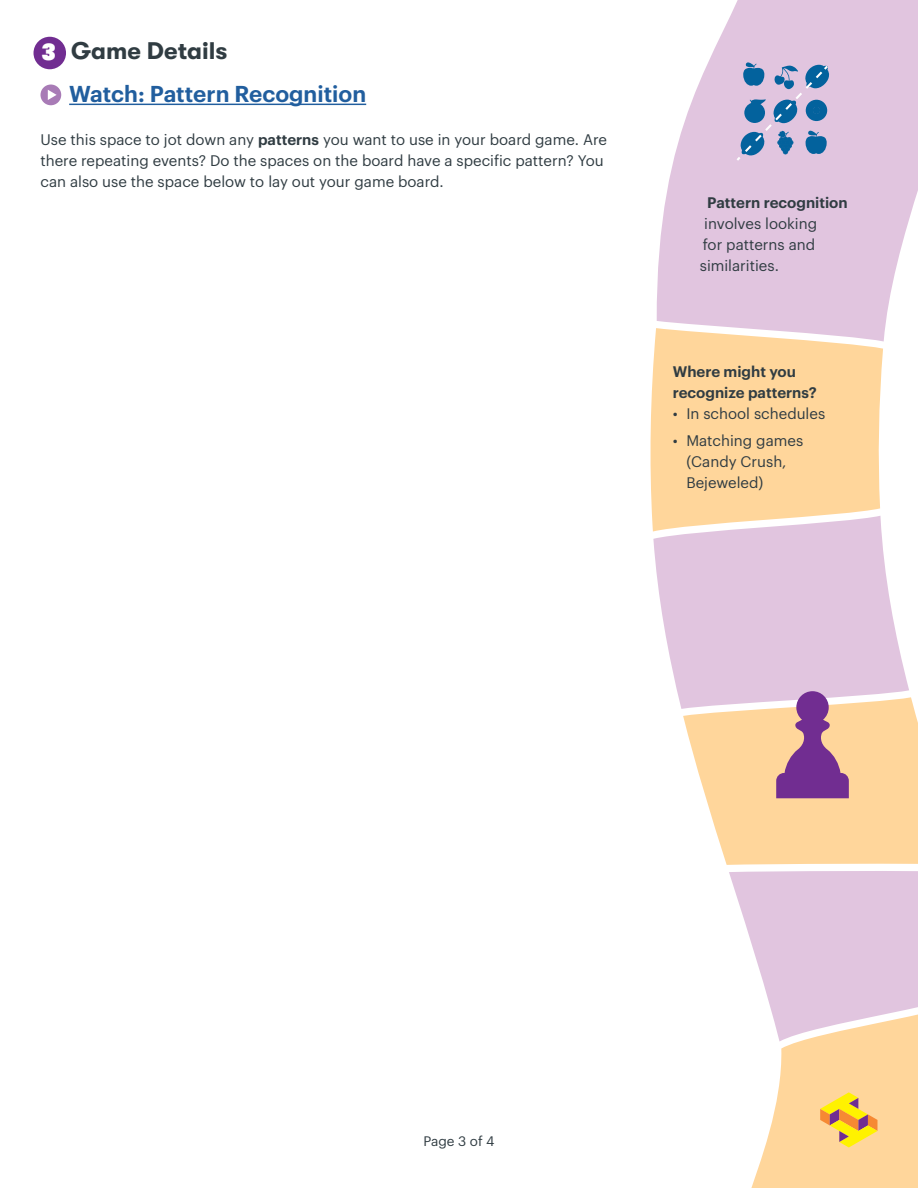
<style>
.page{position:relative;width:918px;height:1188px;background:#fff}
.page>*{position:absolute;margin:0;border:0;box-sizing:border-box;transform-origin:0 0}
.t1{font:700 24px "GT Walsheim";color:#303c42}
.t2{font:800 condensed 24px "GT Walsheim";color:#fff}
.t3{font:600 22.5px "Graphik";color:#215e9e}
.t4{font:15px/21px "Graphik";color:#303c42}
.t5{font:600 15px/21px "Graphik";color:#303c42}
.t6{font:13.5px "Graphik";color:#303c42}
.s1{font-weight:600}
</style>
<div class="page">
<svg style="left:656px;top:0;width:262px;height:341px;fill:#e1c5df"></svg>
<svg style="left:650px;top:328px;width:233px;height:203px;background:#fed7a1"></svg>
<svg style="left:653px;top:516px;width:256px;height:193px;background:#e5cde1"></svg>
<svg style="left:734px;top:62px;width:96px;height:101px;background:#9aa6ca"></svg>
<hr style="left:69px;top:104px;width:297px;height:1px;background:#215e9e">
<div style="left:41px;top:85px;width:20px;height:20px;background:#a87bb6;border-radius:50%"></div>
<svg style="left:48px;top:90px;width:9px;height:10px"></svg>
<svg style="left:729px;top:871px;width:189px;height:317px"></svg>
<div style="left:34px;top:37px;width:32px;height:32px;background:#712d91;border-radius:50%"></div>
<svg style="left:683px;top:691px;width:235px;height:174px;background:#eec8a9"></svg>
<h1 class="t1" style="left:71px;top:37px;width:158px">Game Details</h1>
<h2 class="t3" style="left:69px;top:77px;width:299px">Watch: Pattern Recognition</h2>
<p class="t4" style="left:40px;top:128px;width:568px">Use this space to jot down any <span class="s1">patterns</span> you want to use in your board game. Are there repeating events? Do the spaces on the board have a specific pattern? You can also use the space below to lay out your game board.</p>
<h1 class="t2" style="left:42px;top:39px;width:15px">3</h1>
<p class="t5" style="left:707px;top:190px;width:142px">Pattern recognition</p>
<p class="t4" style="left:700px;top:211px;width:119px;text-indent:4px">involves looking for patterns and similarities.</p>
<p class="t5" style="left:673px;top:360px;width:145px">Where might you recognize patterns?</p>
<p class="t4" style="left:673px;top:402px;width:154px">• In school schedules</p>
<p class="t4" style="left:686px;top:429px;width:118px;text-indent:-14px">• Matching games (Candy Crush,<br>Bejeweled)</p>
<p class="t6" style="left:423px;top:1131px;width:73px">Page 3 of 4</p>
</div>
